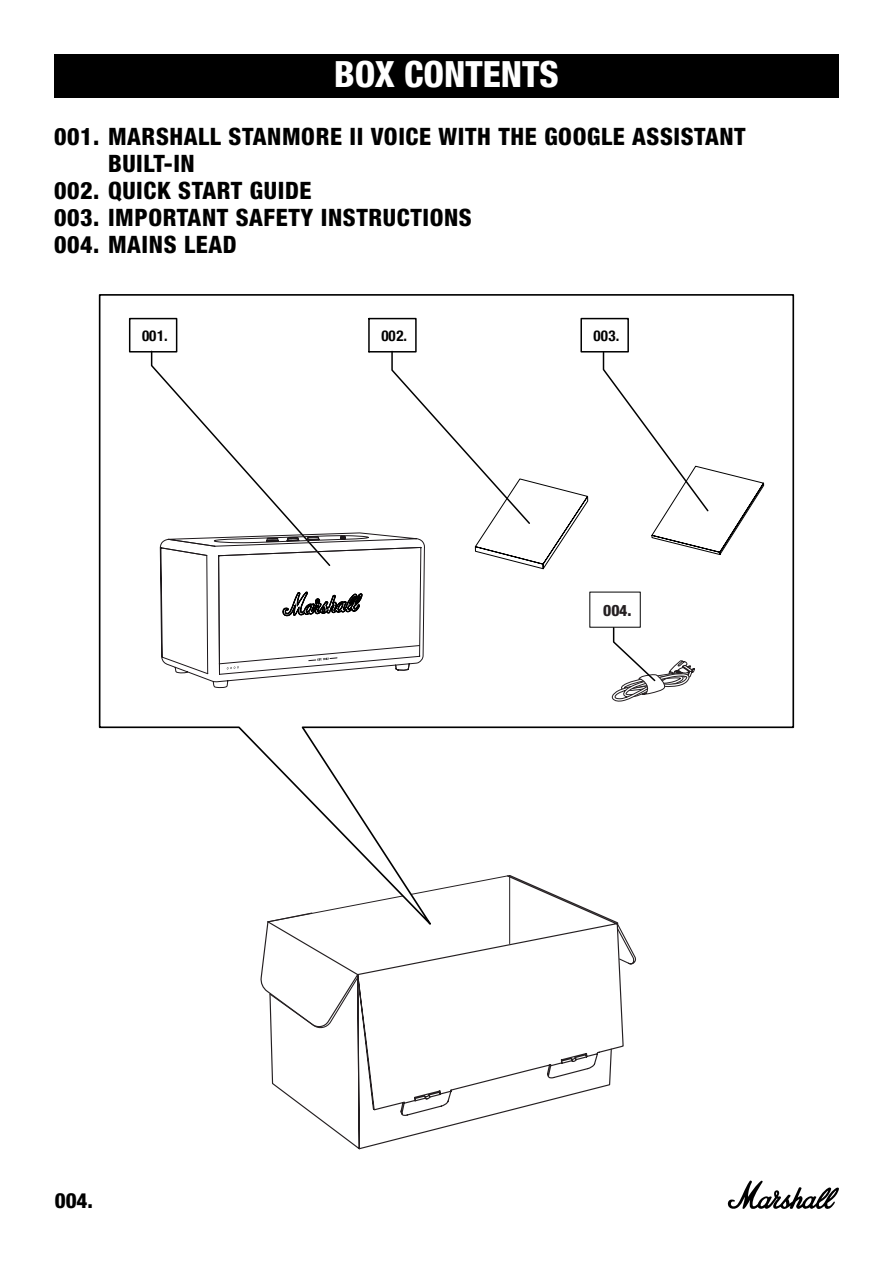
<style>
.page{position:relative;width:893px;height:1263px;background:#fff}
.page>*{position:absolute;margin:0;border:0;box-sizing:border-box;transform-origin:0 0}
.t1{font:800 condensed 36px "Helvetica Neue LT Com";color:#fff}
.t2{font:800 condensed 24px "Helvetica Neue LT Std";letter-spacing:.025em;color:#000}
.t3{font:800 condensed 21px "Helvetica Neue LT Std";color:#000}
.t4{font:800 condensed 15.75px "Helvetica Neue LT Std";color:#241f21}
.t5{font:700 condensed 15px "Helvetica Neue";letter-spacing:.02em;color:#000}
</style>
<div class="page">
<svg style="left:727px;top:1180px;width:112px;height:29px"></svg>
<div style="left:54px;top:54px;width:785px;height:44px;background:#000"></div>
<svg style="left:315px;top:1116px;width:175px;height:33px"></svg>
<svg style="left:260px;top:937px;width:364px;height:179px"></svg>
<svg style="left:268px;top:976px;width:91px;height:53px"></svg>
<svg style="left:267px;top:937px;width:369px;height:28px"></svg>
<svg style="left:99px;top:295px;width:695px;height:642px"></svg>
<svg style="left:657px;top:351px;width:108px;height:220px"></svg>
<svg style="left:610px;top:660px;width:85px;height:42px"></svg>
<svg style="left:128px;top:317px;width:529px;height:366px"></svg>
<svg style="left:367px;top:317px;width:50px;height:36px"></svg>
<div style="left:580px;top:318px;width:49px;height:34px;border:2px solid #000"></div>
<svg style="left:159px;top:396px;width:266px;height:411px"></svg>
<svg style="left:160px;top:538px;width:262px;height:384px"></svg>
<svg style="left:282px;top:592px;width:80px;height:27px"></svg>
<svg style="left:265px;top:538px;width:15px;height:4px"></svg>
<svg style="left:286px;top:537px;width:14px;height:4px"></svg>
<svg style="left:306px;top:536px;width:15px;height:4px"></svg>
<svg style="left:340px;top:536px;width:6px;height:3px"></svg>
<svg style="left:218px;top:644px;width:203px;height:25px"></svg>
<h1 class="t1" style="left:334px;top:52px;width:226px">BOX CONTENTS</h1>
<p class="t2" style="left:54px;top:122px;width:693px">001. MARSHALL STANMORE II VOICE WITH THE GOOGLE ASSISTANT</p>
<p class="t2" style="left:108px;top:149px;width:88px">BUILT‑IN</p>
<p class="t2" style="left:54px;top:176px;width:259px">002. QUICK START GUIDE</p>
<p class="t2" style="left:54px;top:203px;width:419px">003. IMPORTANT SAFETY INSTRUCTIONS</p>
<p class="t2" style="left:54px;top:230px;width:184px">004. MAINS LEAD</p>
<p class="t5" style="left:142px;top:323px;width:27px">001.</p>
<p class="t5" style="left:381px;top:323px;width:27px">002.</p>
<p class="t5" style="left:594px;top:323px;width:27px">003.</p>
<p class="t3" style="left:55px;top:1187px;width:40px">004.</p>
<p class="t4" style="left:603px;top:600px;width:30px">004.</p>
</div>
